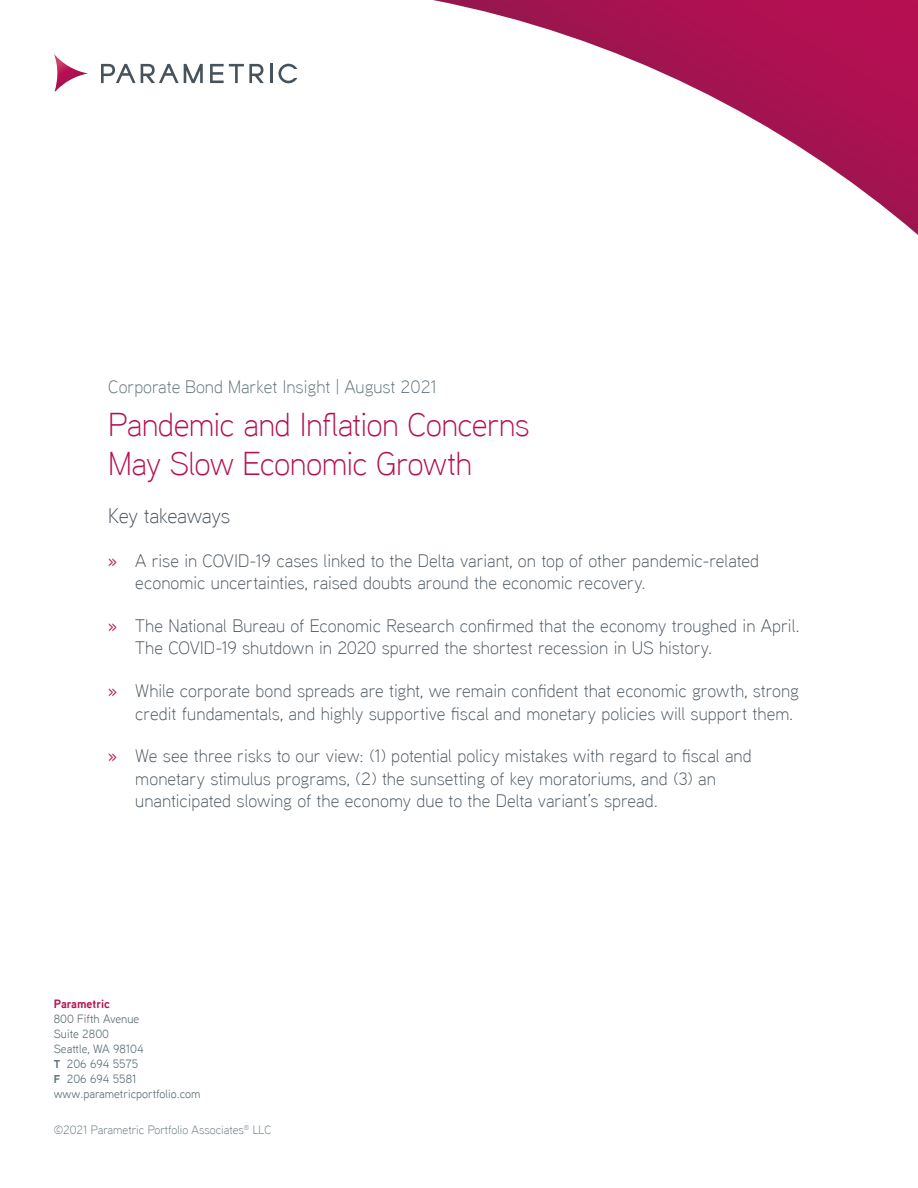
<style>
.page{position:relative;width:918px;height:1188px;background:#fff}
.page>*{position:absolute;margin:0;border:0;box-sizing:border-box;transform-origin:0 0}
.t1{font:300 33px/39.6px "Aaux Next";letter-spacing:-.025em;color:#b50f52}
.t2{font:300 21px "Aaux Next";letter-spacing:-.015em;color:#47535d}
.t3{font:300 18px/22.5px "Aaux Next";color:#47535d}
.t4{font:300 18px "Aaux Next";color:#5c6e76}
.t5{font:12px/15px "Aaux Next";color:#5c6e76}
.t6{font:300 12px "Aaux Next";color:#5c6e76}
.t7{font:700 12px "Aaux Next";color:#b50f52}
.s1{font-weight:500;color:#b51e54}
.s2{font-weight:700;font-size:11.25px}
</style>
<div class="page">
<svg style="left:101px;top:64px;width:102px;height:19px"></svg>
<svg style="left:210px;top:64px;width:54px;height:19px"></svg>
<svg style="left:270px;top:64px;width:2px;height:19px"></svg>
<svg style="left:278px;top:64px;width:19px;height:19px"></svg>
<svg style="left:54px;top:54px;width:34px;height:37px"></svg>
<svg style="left:433px;top:0;width:485px;height:235px"></svg>
<p class="t4" style="left:108px;top:375px;width:330px">Corporate Bond Market Insight | August 2021</p>
<h1 class="t1" style="left:108px;top:403px;width:423px">Pandemic and Inflation Concerns<br>May Slow Economic Growth</h1>
<p class="t2" style="left:108px;top:501px;width:124px">Key takeaways</p>
<p class="t3" style="left:135px;top:548px;width:626px;text-indent:-27px"><span class="s1">»</span> A rise in COVID-19 cases linked to the Delta variant, on top of other pandemic-related economic uncertainties, raised doubts around the economic recovery.</p>
<p class="t3" style="left:135px;top:614px;width:666px;text-indent:-27px"><span class="s1">»</span> The National Bureau of Economic Research confirmed that the economy troughed in April.<br>The COVID-19 shutdown in 2020 spurred the shortest recession in US history.</p>
<p class="t3" style="left:135px;top:679px;width:665px;text-indent:-27px"><span class="s1">»</span> While corporate bond spreads are tight, we remain confident that economic growth, strong credit fundamentals, and highly supportive fiscal and monetary policies will support them.</p>
<p class="t3" style="left:135px;top:744px;width:618px;text-indent:-27px"><span class="s1">»</span> We see three risks to our view: (1) potential policy mistakes with regard to fiscal and monetary stimulus programs, (2) the sunsetting of key moratoriums, and (3) an unanticipated slowing of the economy due to the Delta variant’s spread.</p>
<p class="t7" style="left:54px;top:995px;width:58px">Parametric</p>
<p class="t5" style="left:54px;top:1011px;width:148px">800 Fifth Avenue<br>Suite 2800<br>Seattle, WA 98104<br><span class="s2">T</span> 206 694 5575<br><span class="s2">F</span> 206 694 5581 www.parametricportfolio.com</p>
<p class="t6" style="left:54px;top:1122px;width:219px">©2021 Parametric Portfolio Associates<sup>®</sup> LLC</p>
</div>
